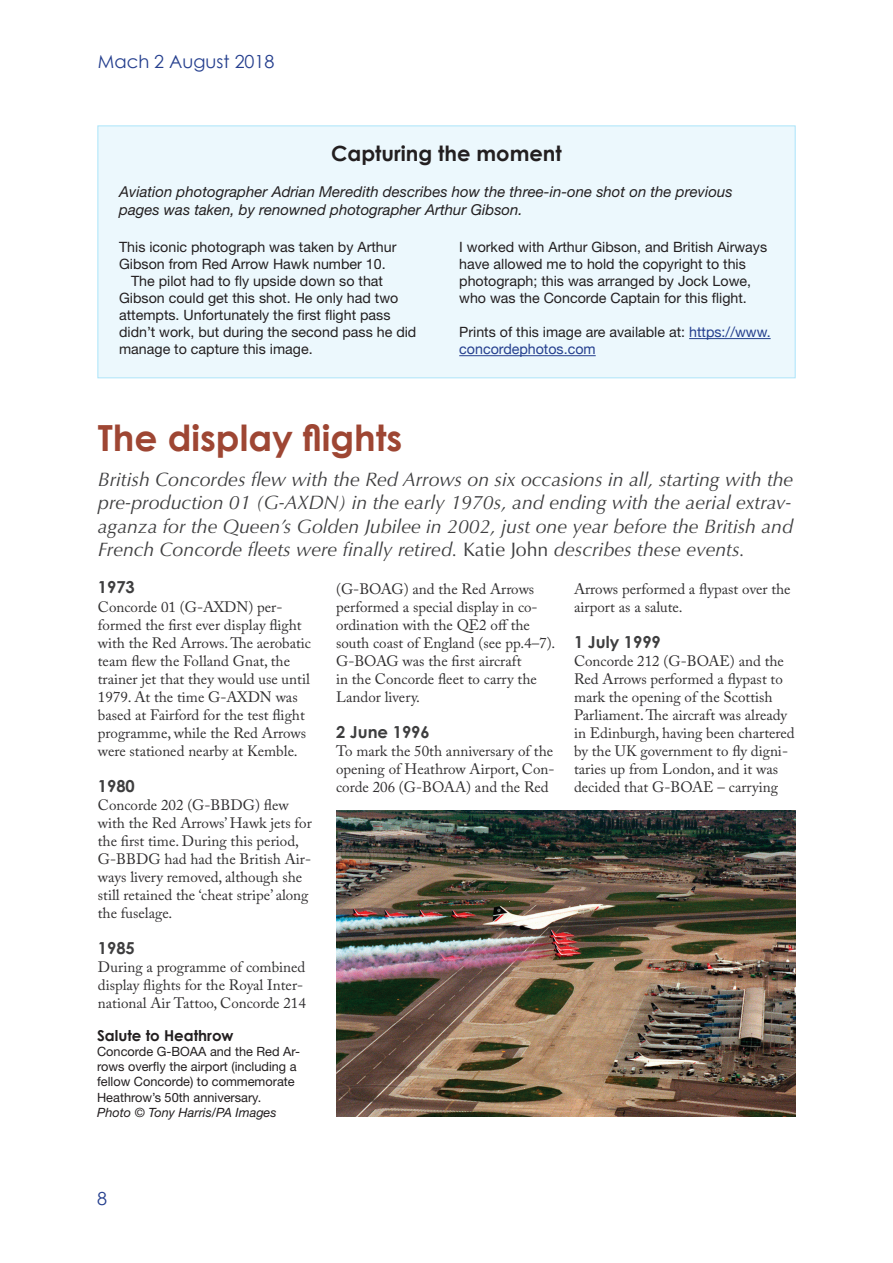
<style>
.page{position:relative;width:893px;height:1263px;background:#fff}
.page>*{position:absolute;margin:0;border:0;box-sizing:border-box;transform-origin:0 0}
.t1{font:700 36px "Century Gothic";color:#9e4633}
.t2{font:700 21px "Century Gothic";color:#231f20}
.t3{font:italic 19.5px/23.4px "Optima";color:#3e3e3f;text-align:justify}
.t4{font:18px "Century Gothic";color:#253f8e}
.t5{font:700 16.5px "Century Gothic";color:#3e3e3f}
.t6{font:15px/18px "Adobe Caslon Pro";color:#312f30}
.t7{font:italic 15px/18px "Helvetica Neue";color:#231f20}
.t8{font:700 15px "Century Gothic";color:#231f20}
.t9{font:14.25px/17.1px "Helvetica Neue";color:#231f20}
.t10{font:12.75px/15.3px "Helvetica Neue";color:#231f20}
.t11{font:italic 12.75px "Helvetica Neue";color:#231f20}
.s1{color:#253f8e}
.s2{font-style:normal}
</style>
<div class="page">
<div style="left:98px;top:126px;width:697px;height:252px;background:#ecf8fd"></div>
<hr style="left:689px;top:338px;width:82px;height:1px;background:#253f8e">
<hr style="left:459px;top:355px;width:137px;height:1px;background:#253f8e">
<img style="left:337px;top:810px;width:458px;height:306px">
<p class="t4" style="left:98px;top:50px;width:178px">Mach 2 August 2018</p>
<h2 class="t2" style="left:331px;top:140px;width:232px">Capturing the moment</h2>
<p class="t7" style="left:119px;top:183px;width:615px">Aviation photographer Adrian Meredith describes how the three-in-one shot on the previous pages was taken, by renowned photographer Arthur Gibson.</p>
<p class="t9" style="left:119px;top:238px;width:279px">This iconic photograph was taken by Arthur</p>
<p class="t9" style="left:119px;top:255px;width:268px">Gibson from Red Arrow Hawk number 10.</p>
<p class="t9" style="left:131px;top:272px;width:254px">The pilot had to fly upside down so that</p>
<p class="t9" style="left:119px;top:289px;width:281px">Gibson could get this shot. He only had two</p>
<p class="t9" style="left:119px;top:306px;width:273px">attempts. Unfortunately the first flight pass</p>
<p class="t9" style="left:119px;top:323px;width:299px">didn’t work, but during the second pass he did</p>
<p class="t9" style="left:119px;top:340px;width:195px">manage to capture this image.</p>
<p class="t9" style="left:459px;top:238px;width:309px">I worked with Arthur Gibson, and British Airways have allowed me to hold the copyright to this photograph; this was arranged by Jock Lowe, who was the Concorde Captain for this flight.</p>
<p class="t9" style="left:459px;top:323px;width:313px">Prints of this image are available at: <span class="s1">https://www. concordephotos.com</span></p>
<h1 class="t1" style="left:98px;top:415px;width:306px">The display flights</h1>
<p class="t3" style="left:98px;top:468px;width:697px">British Concordes flew with the Red Arrows on six occasions in all, starting with the pre-production 01 (G-AXDN) in the early 1970s, and ending with the aerial extrav&shy;aganza for the Queen’s Golden Jubilee in 2002, just one year before the British and French Concorde fleets were finally retired. <span class="s2">Katie John</span> describes these events.</p>
<p class="t5" style="left:98px;top:576px;width:38px">1973</p>
<p class="t6" style="left:98px;top:598px;width:215px">Concorde 01 (G-AXDN) per&shy;formed the first ever display flight with the Red Arrows. The aerobatic team flew the Folland Gnat, the trainer jet that they would use until<br>1979. At the time G-AXDN was based at Fairford for the test flight programme, while the Red Arrows were stationed nearby at Kemble.</p>
<p class="t5" style="left:98px;top:776px;width:38px">1980</p>
<p class="t6" style="left:98px;top:796px;width:215px">Concorde 202 (G-BBDG) flew with the Red Arrows’ Hawk jets for the first time. During this period,<br>G-BBDG had had the British Air&shy;ways livery removed, although she still retained the ‘cheat stripe’ along the fuselage.</p>
<p class="t5" style="left:98px;top:938px;width:38px">1985</p>
<p class="t6" style="left:98px;top:958px;width:209px">During a programme of combined display flights for the Royal Inter&shy;national Air Tattoo, Concorde 214</p>
<p class="t6" style="left:336px;top:580px;width:221px">(G-BOAG) and the Red Arrows performed a special display in co&shy;ordination with the QE2 off the south coast of England (see pp.4–7).<br>G-BOAG was the first aircraft<br>in the Concorde fleet to carry the<br>Landor livery.</p>
<p class="t5" style="left:336px;top:722px;width:95px">2 June 1996</p>
<p class="t6" style="left:336px;top:742px;width:220px;text-align:justify">To mark the 50th anniversary of the opening of Heathrow Airport, Con&shy;corde 206 (G-BOAA) and the Red</p>
<p class="t6" style="left:574px;top:580px;width:218px">Arrows performed a flypast over the airport as a salute.</p>
<p class="t5" style="left:574px;top:632px;width:88px">1 July 1999</p>
<p class="t6" style="left:574px;top:652px;width:222px">Concorde 212 (G-BOAE) and the Red Arrows performed a flypast to mark the opening of the Scottish Parliament. The aircraft was already in Edinburgh, having been chartered by the UK government to fly digni&shy;taries up from London, and it was decided that G-BOAE – carrying</p>
<p class="t8" style="left:97px;top:1026px;width:138px">Salute to Heathrow</p>
<p class="t10" style="left:97px;top:1043px;width:204px">Concorde G-BOAA and the Red Ar&shy;rows overfly the airport (including a fellow Concorde) to commemorate Heathrow’s 50th anniversary.</p>
<p class="t11" style="left:97px;top:1105px;width:181px">Photo © Tony Harris/PA Images</p>
<p class="t4" style="left:97px;top:1188px;width:11px">8</p>
</div>
